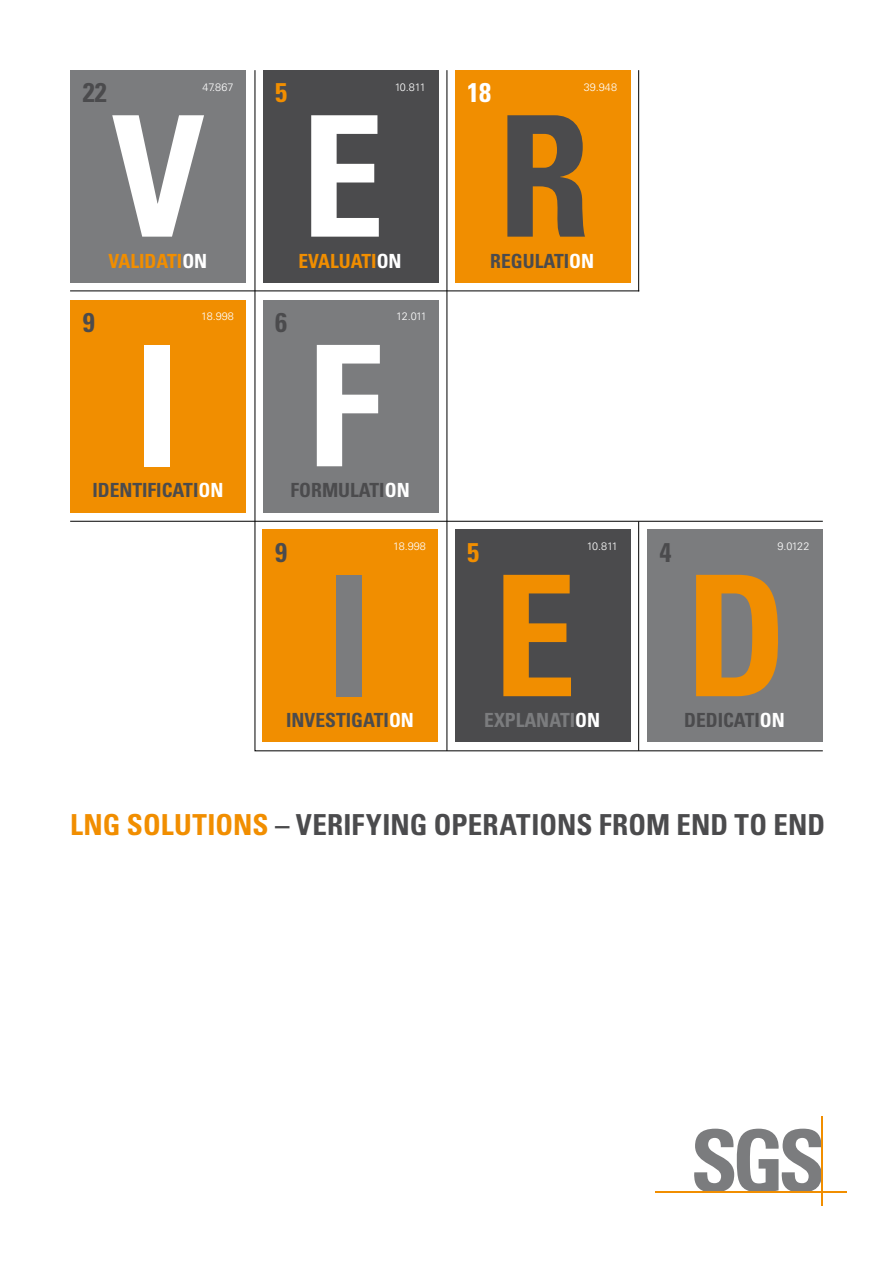
<style>
.page{position:relative;width:893px;height:1263px;background:#fff}
.page>*{position:absolute;margin:0;border:0;box-sizing:border-box;transform-origin:0 0}
.t1{font:700 condensed 168.15px "Univers";color:#fff}
.t2{font:700 condensed 168.15px "Univers";color:#f18e00}
.t3{font:700 condensed 168.15px "Univers";color:#4b4b4d}
.t4{font:700 condensed 168.15px "Univers";color:#7b7c7e}
.t5{font:700 condensed 28.95px "Univers";color:#4b4b4d}
.t6{font:700 condensed 27px "Univers";color:#4b4b4d}
.t7{font:700 condensed 27px "Univers";color:#fff}
.t8{font:700 condensed 27px "Univers";color:#f18e00}
.t9{font:700 condensed 19.5px "Univers";color:#4b4b4d}
.t10{font:700 condensed 19.5px "Univers";color:#f18e00}
.t11{font:700 condensed 19.5px "Univers";color:#7b7c7e}
.t12{font:300 10.8px "Univers";color:#fff}
.s1{color:#fff}
.s2{color:#f18e00}
</style>
<div class="page">
<svg style="left:694px;top:1128px;width:127px;height:63px"></svg>
<hr style="left:655px;top:1191px;width:192px;height:2px;background:#f18e00">
<hr style="left:821px;top:1116px;width:2px;height:89px;background:#f18e00">
<svg style="left:254px;top:70px;width:569px;height:681px"></svg>
<hr style="left:70px;top:290px;width:569px;height:1px;background:#000">
<hr style="left:70px;top:521px;width:753px;height:1px;background:#000">
<hr style="left:447px;top:70px;width:1px;height:681px;background:#000">
<hr style="left:638px;top:521px;width:1px;height:230px;background:#000">
<hr style="left:638px;top:70px;width:1px;height:221px;background:#000">
<div style="left:647px;top:530px;width:176px;height:212px;background:#7b7c7e"></div>
<div style="left:70px;top:70px;width:176px;height:213px;background:#7b7c7e"></div>
<div style="left:455px;top:70px;width:176px;height:213px;background:#f18e00"></div>
<div style="left:70px;top:300px;width:176px;height:212px;background:#f18e00"></div>
<div style="left:263px;top:530px;width:175px;height:212px;background:#f18e00"></div>
<div style="left:263px;top:70px;width:175px;height:213px;background:#4b4b4d"></div>
<div style="left:263px;top:300px;width:175px;height:212px;background:#7b7c7e"></div>
<div style="left:455px;top:530px;width:176px;height:212px;background:#4b4b4d"></div>
<h3 class="t6" style="left:83px;top:76px;width:26px">22</h3>
<p class="t12" style="left:203px;top:80px;width:32px">47.867</p>
<h3 class="t7" style="left:467px;top:76px;width:26px">18</h3>
<p class="t12" style="left:395px;top:80px;width:33px">10.811</p>
<h3 class="t8" style="left:275px;top:76px;width:14px">5</h3>
<p class="t12" style="left:584px;top:80px;width:35px">39.948</p>
<h1 class="t1" style="left:111px;top:74px;width:95px">V</h1>
<h1 class="t1" style="left:301px;top:74px;width:86px">E</h1>
<h1 class="t3" style="left:497px;top:74px;width:95px">R</h1>
<p class="t10" style="left:108px;top:249px;width:100px">VALIDATI<span class="s1">ON</span></p>
<p class="t10" style="left:298px;top:249px;width:105px">EVALUATI<span class="s1">ON</span></p>
<p class="t9" style="left:490px;top:249px;width:105px">REGULATI<span class="s1">ON</span></p>
<h3 class="t6" style="left:83px;top:306px;width:14px">9</h3>
<p class="t12" style="left:201px;top:310px;width:34px">18.998</p>
<h3 class="t6" style="left:275px;top:306px;width:14px">6</h3>
<p class="t12" style="left:396px;top:310px;width:32px">12.011</p>
<h1 class="t1" style="left:134px;top:303px;width:48px">I</h1>
<h1 class="t1" style="left:307px;top:303px;width:76px">F</h1>
<p class="t9" style="left:92px;top:479px;width:133px">IDENTIFICATI<span class="s1">ON</span></p>
<p class="t9" style="left:291px;top:479px;width:121px">FORMULATI<span class="s1">ON</span></p>
<h3 class="t6" style="left:275px;top:536px;width:14px">9</h3>
<p class="t12" style="left:393px;top:540px;width:34px">18.998</p>
<h3 class="t8" style="left:467px;top:536px;width:14px">5</h3>
<p class="t12" style="left:587px;top:540px;width:33px">10.811</p>
<h3 class="t6" style="left:659px;top:536px;width:14px">4</h3>
<p class="t12" style="left:778px;top:540px;width:33px">9.0122</p>
<h1 class="t4" style="left:326px;top:533px;width:48px">I</h1>
<h1 class="t2" style="left:493px;top:533px;width:86px">E</h1>
<h1 class="t2" style="left:685px;top:533px;width:104px">D</h1>
<p class="t9" style="left:286px;top:708px;width:129px">INVESTIGATI<span class="s1">ON</span></p>
<p class="t11" style="left:484px;top:708px;width:117px">EXPLANATI<span class="s1">ON</span></p>
<p class="t9" style="left:684px;top:708px;width:102px">DEDICATI<span class="s1">ON</span></p>
<h2 class="t5" style="left:70px;top:807px;width:756px"><span class="s2">LNG SOLUTIONS</span> – VERIFYING OPERATIONS FROM END TO END</h2>
</div>
